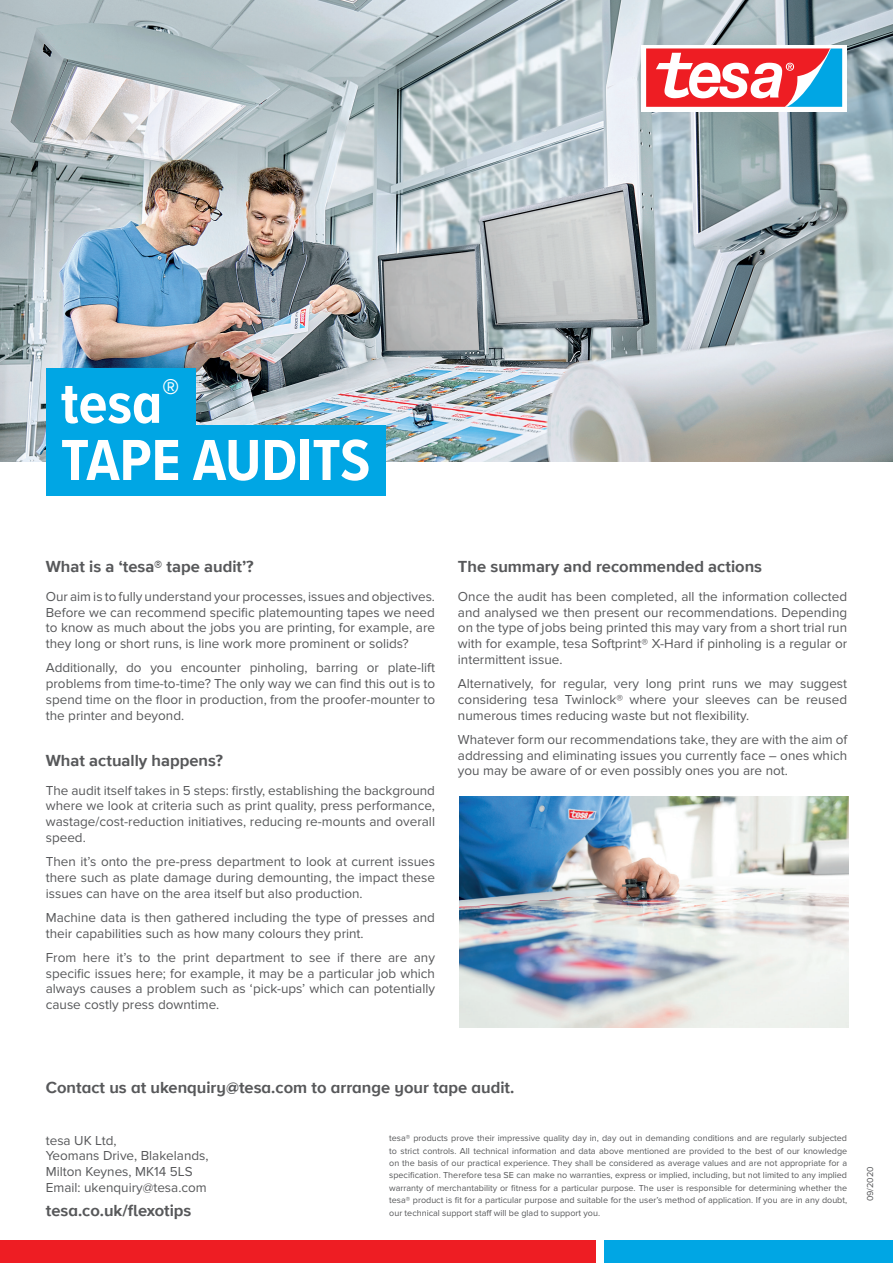
<style>
.page{position:relative;width:893px;height:1263px;background:#fff}
.page>*{position:absolute;margin:0;border:0;box-sizing:border-box;transform-origin:0 0}
.APPLICATION_STORY_he{font:700 60px "Proxima Nova A Cond";color:#fff}
.subheading{font:700 16.5px "Proxima Nova";color:#57585a}
.url_address{font:700 16.5px "Proxima Nova A";color:#57585a}
.body_copy{font:13.5px/15.8px "Proxima Nova";color:#57585a;text-align:justify}
.address{font:13.5px/15.8px "Proxima Nova";color:#57585a}
.Body_copy{font:9px/12.5px "Proxima Nova";color:#57585a;text-align:justify}
.Copytext{font:9px "Proxima Nova";color:#57585a}
</style>
<div class="page">
<img style="left:0;top:0;width:893px;height:461px">
<div style="left:641px;top:45px;width:206px;height:66px;background:#fff"></div>
<svg style="left:646px;top:48px;width:196px;height:59px"></svg>
<div style="left:0;top:1240px;width:595px;height:23px;background:#ee1d23"></div>
<div style="left:605px;top:1240px;width:288px;height:23px;background:#00a6e4"></div>
<div style="left:46px;top:425px;width:339px;height:70px;background:#00a6e4"></div>
<div style="left:46px;top:368px;width:150px;height:70px;background:#00a6e4"></div>
<img style="left:459px;top:796px;width:389px;height:232px">
<p class="APPLICATION_STORY_he" style="left:61px;top:359px;width:120px">tesa<sup>®</sup></p>
<p class="APPLICATION_STORY_he" style="left:61px;top:416px;width:311px">TAPE AUDITS</p>
<p class="subheading" style="left:46px;top:555px;width:210px">What is a ‘tesa® tape audit’?</p>
<p class="body_copy" style="left:46px;top:589px;width:391px">Our aim is to fully understand your processes, issues and objectives.<br>Before we can recommend specific platemounting tapes we need to know as much about the jobs you are printing, for example, are they long or short runs, is line work more prominent or solids?</p>
<p class="body_copy" style="left:46px;top:660px;width:391px">Additionally, do you encounter pinholing, barring or plate-lift problems from time-to-time? The only way we can find this out is to spend time on the floor in production, from the proofer-mounter to the printer and beyond.</p>
<p class="subheading" style="left:46px;top:748px;width:179px">What actually happens?</p>
<p class="body_copy" style="left:46px;top:782px;width:391px">The audit itself takes in 5 steps: firstly, establishing the background where we look at criteria such as print quality, press performance, wastage/cost-reduction initiatives, reducing re-mounts and overall speed.</p>
<p class="body_copy" style="left:46px;top:854px;width:391px">Then it’s onto the pre-press department to look at current issues there such as plate damage during demounting, the impact these issues can have on the area itself but also production.</p>
<p class="body_copy" style="left:46px;top:910px;width:391px">Machine data is then gathered including the type of presses and their capabilities such as how many colours they print.</p>
<p class="body_copy" style="left:46px;top:950px;width:391px">From here it’s to the print department to see if there are any specific issues here; for example, it may be a particular job which always causes a problem such as ‘pick-ups’ which can potentially cause costly press downtime.</p>
<p class="subheading" style="left:458px;top:555px;width:306px">The summary and recommended actions</p>
<p class="body_copy" style="left:458px;top:589px;width:391px">Once the audit has been completed, all the information collected and analysed we then present our recommendations. Depending on the type of jobs being printed this may vary from a short trial run with for example, tesa Softprint® X-Hard if pinholing is a regular or intermittent issue.</p>
<p class="body_copy" style="left:458px;top:676px;width:391px">Alternatively, for regular, very long print runs we may suggest considering tesa Twinlock® where your sleeves can be reused numerous times reducing waste but not flexibility.</p>
<p class="body_copy" style="left:458px;top:732px;width:391px">Whatever form our recommendations take, they are with the aim of addressing and eliminating issues you currently face – ones which you may be aware of or even possibly ones you are not.</p>
<p class="url_address" style="left:46px;top:1075px;width:470px">Contact us at ukenquiry@tesa.com to arrange your tape audit.</p>
<p class="address" style="left:46px;top:1132px;width:164px">tesa UK Ltd,<br>Yeomans Drive, Blakelands,<br>Milton Keynes, MK14 5LS</p>
<p class="address" style="left:46px;top:1180px;width:162px">Email: ukenquiry@tesa.com</p>
<p class="Body_copy" style="left:389px;top:1132px;width:459px">tesa® products prove their impressive quality day in, day out in demanding conditions and are regularly subjected to strict controls. All technical information and data above mentioned are provided to the best of our knowledge on the basis of our practical experience. They shall be considered as average values and are not appropriate for a specification. Therefore tesa SE can make no warranties, express or implied, including, but not limited to any implied warranty of merchantability or fitness for a particular purpose. The user is responsible for determining whether the tesa® product is fit for a particular purpose and suitable for the user’s method of application. If you are in any doubt, our technical support staff will be glad to support you.</p>
<p class="url_address" style="left:46px;top:1198px;width:147px">tesa.co.uk/flexotips</p>
<p class="Copytext" style="left:865px;top:1201px;width:37px;rotate:-90deg">09/2020</p>
</div>
